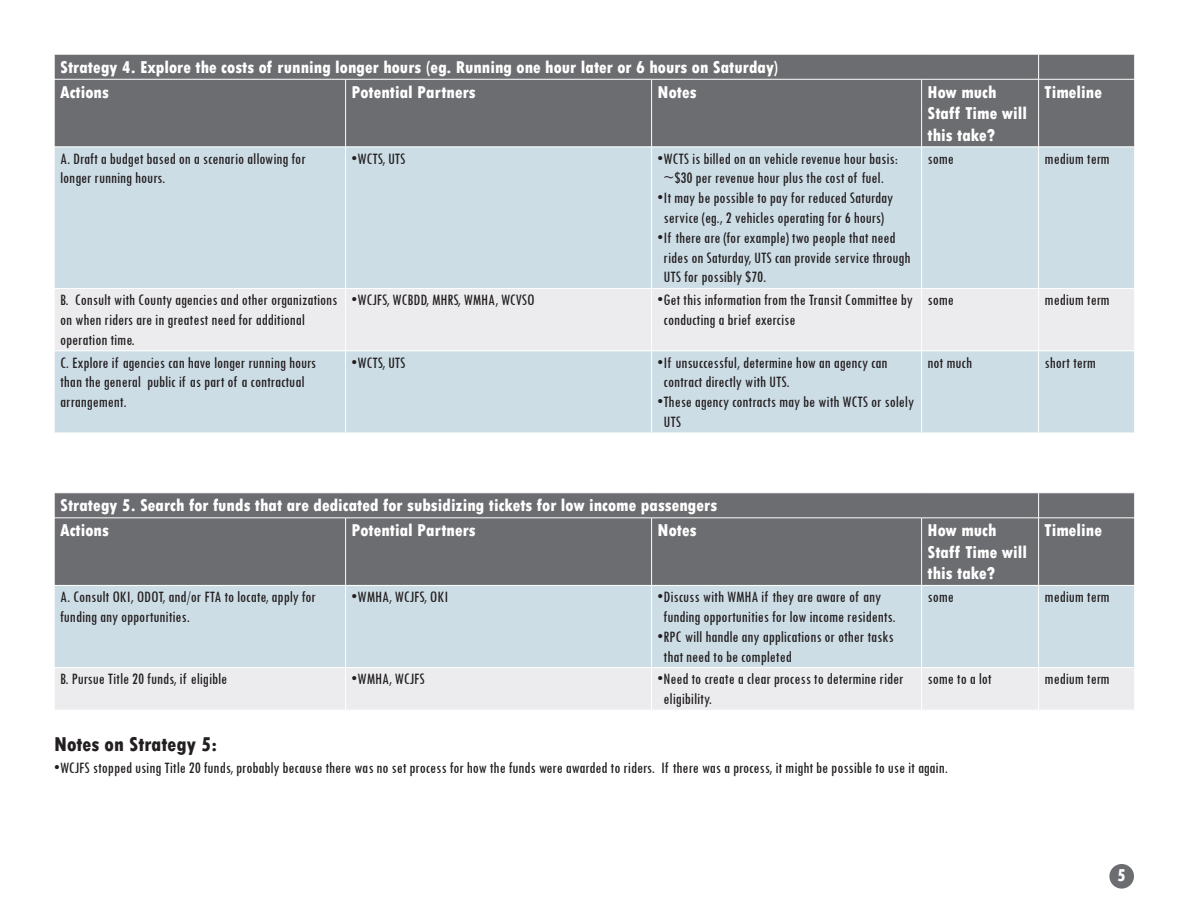
<style>
.page{position:relative;width:1188px;height:918px;background:#fff}
.page>*{position:absolute;margin:0;border:0;box-sizing:border-box;transform-origin:0 0}
.t1{font:800 condensed 21px "Tw Cen";color:#231f20}
.t2{font:800 condensed 18px/21.6px "Tw Cen";color:#fff}
.t3{font:condensed 16.5px/19.8px "Tw Cen";color:#231f20}
</style>
<div class="page">
<div style="left:1109px;top:864px;width:25px;height:25px;background:#6c6d70;border-radius:50%"></div>
<div style="left:55px;top:55px;width:1079px;height:92px;background:#6c6d70"></div>
<div style="left:55px;top:148px;width:1079px;height:285px;background:#cddde6"></div>
<div style="left:55px;top:289px;width:1079px;height:62px;background:#ececee"></div>
<hr style="left:345px;top:147px;width:1px;height:141px;background:#fff">
<hr style="left:651px;top:147px;width:1px;height:141px;background:#fff">
<hr style="left:921px;top:147px;width:1px;height:141px;background:#fff">
<hr style="left:1038px;top:147px;width:1px;height:141px;background:#fff">
<hr style="left:54px;top:288px;width:292px;height:1px;background:#fff">
<hr style="left:346px;top:288px;width:306px;height:1px;background:#fff">
<hr style="left:345px;top:289px;width:1px;height:62px;background:#fff">
<hr style="left:652px;top:288px;width:270px;height:1px;background:#fff">
<hr style="left:651px;top:289px;width:1px;height:62px;background:#fff">
<hr style="left:922px;top:288px;width:117px;height:1px;background:#fff">
<hr style="left:921px;top:289px;width:1px;height:62px;background:#fff">
<hr style="left:1039px;top:288px;width:96px;height:1px;background:#fff">
<hr style="left:1038px;top:289px;width:1px;height:62px;background:#fff">
<hr style="left:54px;top:351px;width:292px;height:1px;background:#fff">
<hr style="left:346px;top:351px;width:306px;height:1px;background:#fff">
<hr style="left:345px;top:351px;width:1px;height:82px;background:#fff">
<hr style="left:652px;top:351px;width:270px;height:1px;background:#fff">
<hr style="left:651px;top:351px;width:1px;height:82px;background:#fff">
<hr style="left:922px;top:351px;width:117px;height:1px;background:#fff">
<hr style="left:921px;top:351px;width:1px;height:82px;background:#fff">
<hr style="left:1039px;top:351px;width:96px;height:1px;background:#fff">
<hr style="left:1038px;top:351px;width:1px;height:82px;background:#fff">
<svg style="left:54px;top:54px;width:1px;height:25px"></svg>
<svg style="left:1038px;top:54px;width:1px;height:25px"></svg>
<svg style="left:1134px;top:54px;width:1px;height:25px"></svg>
<hr style="left:54px;top:79px;width:292px;height:1px;background:#fff">
<hr style="left:346px;top:79px;width:306px;height:1px;background:#fff">
<hr style="left:345px;top:79px;width:1px;height:68px;background:#fff">
<hr style="left:652px;top:79px;width:270px;height:1px;background:#fff">
<hr style="left:651px;top:79px;width:1px;height:68px;background:#fff">
<hr style="left:922px;top:79px;width:117px;height:1px;background:#fff">
<hr style="left:921px;top:79px;width:1px;height:68px;background:#fff">
<hr style="left:1039px;top:79px;width:96px;height:1px;background:#fff">
<hr style="left:1038px;top:79px;width:1px;height:68px;background:#fff">
<div style="left:55px;top:493px;width:1079px;height:92px;background:#6c6d70"></div>
<div style="left:55px;top:586px;width:1079px;height:81px;background:#cddde6"></div>
<div style="left:55px;top:668px;width:1079px;height:42px;background:#ececee"></div>
<hr style="left:345px;top:586px;width:1px;height:81px;background:#fff">
<hr style="left:651px;top:586px;width:1px;height:81px;background:#fff">
<hr style="left:921px;top:586px;width:1px;height:81px;background:#fff">
<hr style="left:1038px;top:586px;width:1px;height:81px;background:#fff">
<hr style="left:345px;top:668px;width:1px;height:42px;background:#fff">
<hr style="left:651px;top:668px;width:1px;height:42px;background:#fff">
<hr style="left:921px;top:668px;width:1px;height:42px;background:#fff">
<hr style="left:1038px;top:668px;width:1px;height:42px;background:#fff">
<svg style="left:54px;top:493px;width:1px;height:25px"></svg>
<svg style="left:1038px;top:493px;width:1px;height:25px"></svg>
<svg style="left:1134px;top:493px;width:1px;height:25px"></svg>
<hr style="left:54px;top:518px;width:292px;height:1px;background:#fff">
<hr style="left:346px;top:518px;width:306px;height:1px;background:#fff">
<hr style="left:345px;top:518px;width:1px;height:67px;background:#fff">
<hr style="left:652px;top:518px;width:270px;height:1px;background:#fff">
<hr style="left:651px;top:518px;width:1px;height:67px;background:#fff">
<hr style="left:922px;top:518px;width:117px;height:1px;background:#fff">
<hr style="left:921px;top:518px;width:1px;height:67px;background:#fff">
<hr style="left:1039px;top:518px;width:96px;height:1px;background:#fff">
<hr style="left:1038px;top:518px;width:1px;height:67px;background:#fff">
<p class="t2" style="left:60px;top:56px;width:720px">Strategy 4. Explore the costs of running longer hours (eg. Running one hour later or 6 hours on Saturday)</p>
<p class="t2" style="left:60px;top:81px;width:50px">Actions</p>
<p class="t2" style="left:352px;top:81px;width:126px">Potential Partners</p>
<p class="t2" style="left:658px;top:81px;width:41px">Notes</p>
<p class="t2" style="left:928px;top:81px;width:101px">How much<br>Staff Time will this take?</p>
<p class="t2" style="left:1045px;top:81px;width:59px">Timeline</p>
<p class="t3" style="left:60px;top:148px;width:247px">A. Draft a budget based on a scenario allowing for longer running hours.</p>
<p class="t3" style="left:352px;top:148px;width:56px">•WCTS, UTS</p>
<p class="t3" style="left:658px;top:148px;width:242px;text-align:center">•WCTS is billed on an vehicle revenue hour basis: ~$30 per revenue hour plus the cost of fuel.</p>
<p class="t3" style="left:658px;top:188px;width:237px;text-align:center">•It may be possible to pay for reduced Saturday service (eg., 2 vehicles operating for 6 hours)</p>
<p class="t3" style="left:664px;top:227px;width:248px;text-indent:-6px">•If there are (for example) two people that need rides on Saturday, UTS can provide service through<br>UTS for possibly $70.</p>
<p class="t3" style="left:928px;top:148px;width:28px">some</p>
<p class="t3" style="left:1045px;top:148px;width:67px">medium term</p>
<p class="t3" style="left:60px;top:290px;width:279px">B. Consult with County agencies and other organizations on when riders are in greatest need for additional operation time.</p>
<p class="t3" style="left:352px;top:290px;width:185px">•WCJFS, WCBDD, MHRS, WMHA, WCVSO</p>
<p class="t3" style="left:664px;top:290px;width:251px;text-indent:-6px">•Get this information from the Transit Committee by conducting a brief exercise</p>
<p class="t3" style="left:928px;top:290px;width:28px">some</p>
<p class="t3" style="left:1045px;top:290px;width:67px">medium term</p>
<p class="t3" style="left:60px;top:352px;width:258px">C. Explore if agencies can have longer running hours than the general public if as part of a contractual arrangement.</p>
<p class="t3" style="left:352px;top:352px;width:56px">•WCTS, UTS</p>
<p class="t3" style="left:664px;top:352px;width:225px;text-indent:-6px">•If unsuccessful, determine how an agency can contract directly with UTS.</p>
<p class="t3" style="left:928px;top:352px;width:46px">not much</p>
<p class="t3" style="left:1045px;top:352px;width:53px">short term</p>
<p class="t3" style="left:664px;top:392px;width:252px;text-indent:-6px">•These agency contracts may be with WCTS or solely<br>UTS</p>
<p class="t2" style="left:60px;top:495px;width:659px">Strategy 5. Search for funds that are dedicated for subsidizing tickets for low income passengers</p>
<p class="t2" style="left:60px;top:520px;width:50px">Actions</p>
<p class="t2" style="left:352px;top:520px;width:126px">Potential Partners</p>
<p class="t2" style="left:658px;top:520px;width:41px">Notes</p>
<p class="t2" style="left:928px;top:520px;width:101px">How much<br>Staff Time will this take?</p>
<p class="t2" style="left:1045px;top:520px;width:59px">Timeline</p>
<p class="t3" style="left:60px;top:587px;width:257px">A. Consult OKI, ODOT, and/or FTA to locate, apply for funding any opportunities.</p>
<p class="t3" style="left:352px;top:587px;width:98px">•WMHA, WCJFS, OKI</p>
<p class="t3" style="left:664px;top:587px;width:234px;text-indent:-6px">•Discuss with WMHA if they are aware of any funding opportunities for low income residents.</p>
<p class="t3" style="left:664px;top:626px;width:232px;text-indent:-6px">•RPC will handle any applications or other tasks that need to be completed</p>
<p class="t3" style="left:928px;top:587px;width:28px">some</p>
<p class="t3" style="left:1045px;top:587px;width:67px">medium term</p>
<p class="t3" style="left:60px;top:669px;width:169px">B. Pursue Title 20 funds, if eligible</p>
<p class="t3" style="left:352px;top:669px;width:75px">•WMHA, WCJFS</p>
<p class="t3" style="left:664px;top:669px;width:242px;text-indent:-6px">•Need to create a clear process to determine rider eligibility.</p>
<p class="t3" style="left:928px;top:669px;width:66px">some to a lot</p>
<p class="t3" style="left:1045px;top:669px;width:67px">medium term</p>
<p class="t1" style="left:54px;top:732px;width:165px">Notes on Strategy 5:</p>
<p class="t3" style="left:54px;top:757px;width:895px">•WCJFS stopped using Title 20 funds, probably because there was no set process for how the funds were awarded to riders. If there was a process, it might be possible to use it again.</p>
<p class="t2" style="left:1117px;top:864px;width:10px">5</p>
</div>
